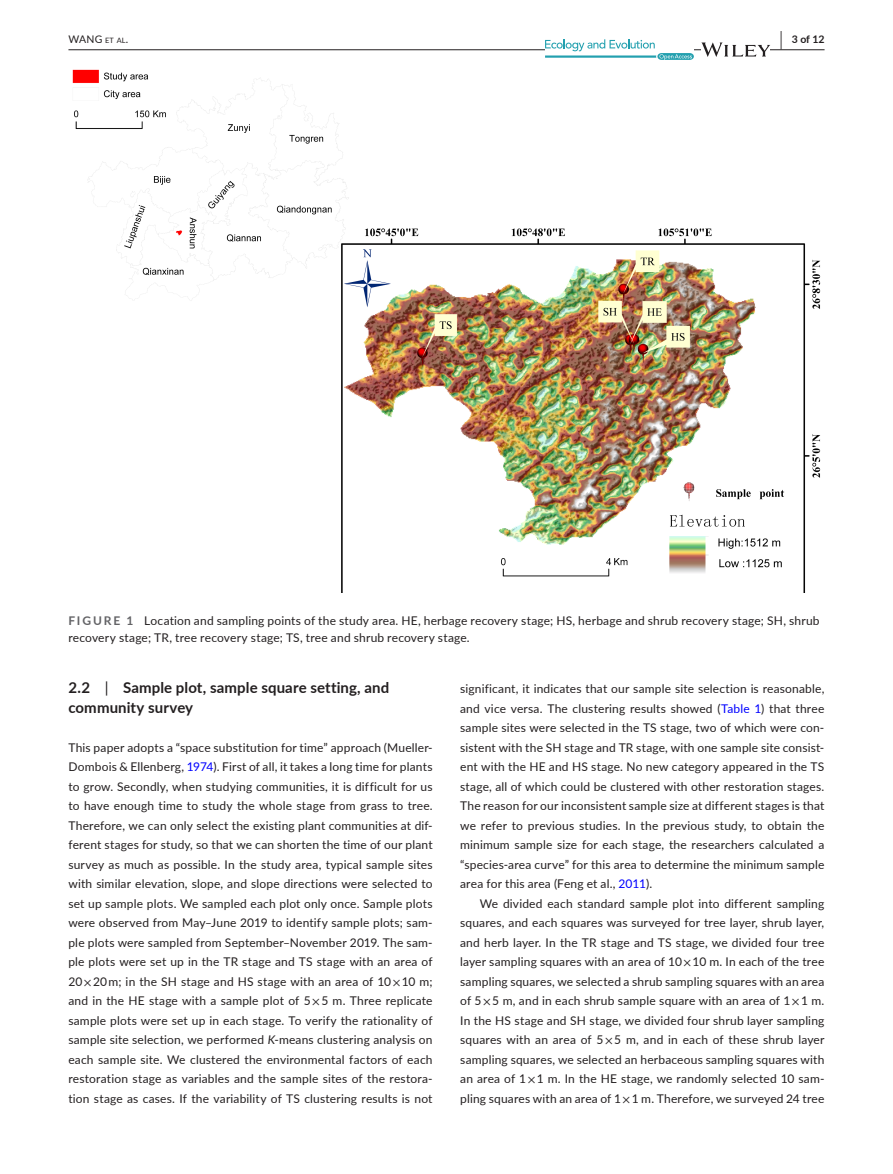
<style>
.page{position:relative;width:893px;height:1174px;background:#fff}
.page>*{position:absolute;margin:0;border:0;box-sizing:border-box;transform-origin:0 0}
.t1{font:700 15px/19.5px "Lato";letter-spacing:.01em;color:#231f20}
.t2{font:12px/19.5px "Lato";letter-spacing:.015em;color:#231f20;text-align:justify}
.t3{font:10.5px "Lato";color:#231f20}
.t4{font:700 10.5px "Lato";color:#231f20}
.s1{font-size:7.35px}
.s2{font-size:19.5px}
.s3{font-weight:700;color:#636366}
.s4{font-weight:400}
.s5{color:#00f}
.s6{font-family:"STIX"}
.s7{font-style:italic}
</style>
<div class="page">
<hr style="left:68px;top:49px;width:756px;height:1px;background:#231f20">
<svg style="left:545px;top:39px;width:149px;height:21px"></svg>
<svg style="left:701px;top:42px;width:69px;height:15px"></svg>
<img style="left:72px;top:69px;width:749px;height:524px">
<p class="t3" style="left:68px;top:31px;width:61px">WANG <span class="s1">et al</span>.</p>
<p class="t4" style="left:780px;top:31px;width:46px"><span class="s2">|</span> 3 of 12</p>
<p class="t2" style="left:68px;top:612px;width:753px;line-height:16.5px"><span class="s3">FIGURE 1</span> Location and sampling points of the study area. HE, herbage recovery stage; HS, herbage and shrub recovery stage; SH, shrub recovery stage; TR, tree recovery stage; TS, tree and shrub recovery stage.</p>
<p class="t1" style="left:68px;top:677px;width:322px">2.2 <span class="s4">|</span> Sample plot, sample square setting, and community survey</p>
<p class="t2" style="left:68px;top:737px;width:366px">This paper adopts a “space substitution for time” approach (Mueller-Dombois &amp; Ellenberg, <span class="s5">1974</span>). First of all, it takes a long time for plants to grow. Secondly, when studying communities, it is difficult for us to have enough time to study the whole stage from grass to tree.<br>Therefore, we can only select the existing plant communities at dif&shy;ferent stages for study, so that we can shorten the time of our plant survey as much as possible. In the study area, typical sample sites with similar elevation, slope, and slope directions were selected to set up sample plots. We sampled each plot only once. Sample plots were observed from May–June 2019 to identify sample plots; sam&shy;ple plots were sampled from September–November 2019. The sam&shy;ple plots were set up in the TR stage and TS stage with an area of 20 <span class="s6">×</span> 20 m; in the SH stage and HS stage with an area of 10 <span class="s6">×</span> 10 m; and in the HE stage with a sample plot of 5 <span class="s6">×</span> 5 m. Three replicate sample plots were set up in each stage. To verify the rationality of sample site selection, we performed <span class="s7">K</span>-means clustering analysis on each sample site. We clustered the environmental factors of each restoration stage as variables and the sample sites of the restora&shy;tion stage as cases. If the variability of TS clustering results is not</p>
<p class="t2" style="left:460px;top:678px;width:366px">significant, it indicates that our sample site selection is reasonable, and vice versa. The clustering results showed (<span class="s5">Table 1</span>) that three sample sites were selected in the TS stage, two of which were con&shy;sistent with the SH stage and TR stage, with one sample site consist&shy;ent with the HE and HS stage. No new category appeared in the TS stage, all of which could be clustered with other restoration stages.<br>The reason for our inconsistent sample size at different stages is that we refer to previous studies. In the previous study, to obtain the minimum sample size for each stage, the researchers calculated a “species-area curve” for this area to determine the minimum sample area for this area (Feng et al., <span class="s5">2011</span>).</p>
<p class="t2" style="left:460px;top:893px;width:366px;text-indent:20px">We divided each standard sample plot into different sampling squares, and each squares was surveyed for tree layer, shrub layer, and herb layer. In the TR stage and TS stage, we divided four tree layer sampling squares with an area of 10 <span class="s6">×</span> 10 m. In each of the tree sampling squares, we selected a shrub sampling squares with an area of 5 <span class="s6">×</span> 5 m, and in each shrub sample square with an area of 1 <span class="s6">×</span> 1 m.<br>In the HS stage and SH stage, we divided four shrub layer sampling squares with an area of 5 <span class="s6">×</span> 5 m, and in each of these shrub layer sampling squares, we selected an herbaceous sampling squares with an area of 1 <span class="s6">×</span> 1 m. In the HE stage, we randomly selected 10 sam&shy;pling squares with an area of 1 <span class="s6">×</span> 1 m. Therefore, we surveyed 24 tree</p>
</div>
